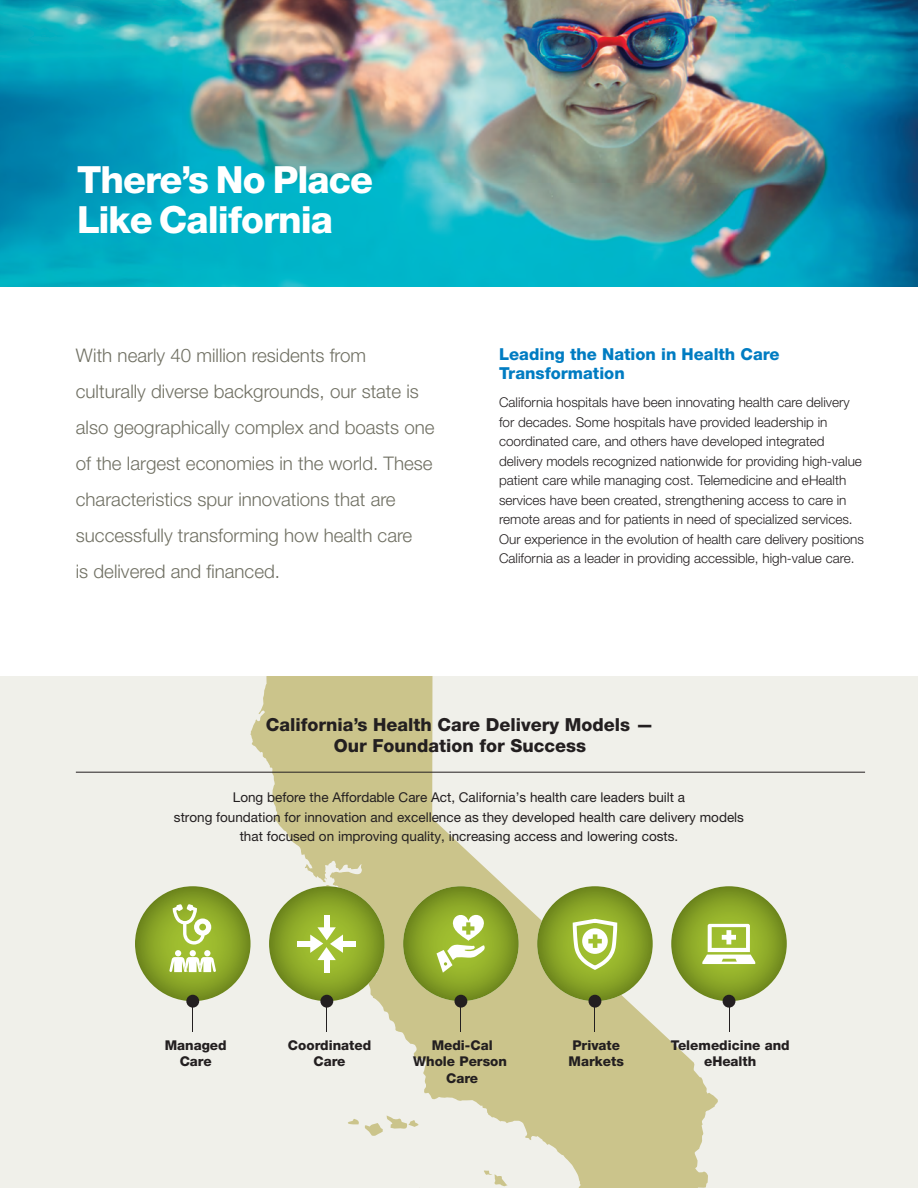
<style>
.page{position:relative;width:918px;height:1188px;background:#fff}
.page>*{position:absolute;margin:0;border:0;box-sizing:border-box;transform-origin:0 0}
.t1{font:800 37.5px/40.5px "Helvetica Neue LT Pro";letter-spacing:-.025em;color:#fff}
.t2{font:300 18.75px/36px "Helvetica Neue LT Pro";color:#707063}
.t3{font:800 18px/21px "Helvetica Neue LT Pro";color:#231f20;text-align:center}
.t4{font:800 16.5px/19.5px "Helvetica Neue LT Pro";color:#007cc2}
.t5{font:300 13.5px/19.5px "Helvetica Neue LT Pro";color:#231f20}
.t6{font:13.5px/19.5px "Helvetica Neue LT Pro";color:#231f20;text-align:center}
.t7{font:800 13.5px/16.5px "Helvetica Neue LT Pro";color:#231f20;text-align:center}
</style>
<div class="page">
<div style="left:0;top:676px;width:918px;height:512px;background:#f0f0ea"></div>
<svg style="left:250px;top:676px;width:468px;height:512px"></svg>
<svg style="left:348px;top:1119px;width:11px;height:5px"></svg>
<svg style="left:365px;top:1115px;width:54px;height:21px"></svg>
<svg style="left:410px;top:1187px;width:13px;height:1px"></svg>
<svg style="left:483px;top:1170px;width:25px;height:16px"></svg>
<svg style="left:537px;top:886px;width:116px;height:115px;background:#849f27"></svg>
<svg style="left:269px;top:886px;width:116px;height:115px;background:#a1b555"></svg>
<svg style="left:573px;top:919px;width:44px;height:51px;background:#c7d888"></svg>
<div style="left:589px;top:995px;width:12px;height:13px;background:#231f20;border-radius:50%"></div>
<hr style="left:595px;top:1001px;width:1px;height:30px;background:#231f20">
<svg style="left:671px;top:886px;width:116px;height:115px;background:#859f27"></svg>
<svg style="left:702px;top:924px;width:53px;height:40px;background:#cbdb91"></svg>
<div style="left:723px;top:995px;width:12px;height:13px;background:#231f20;border-radius:50%"></div>
<hr style="left:729px;top:1001px;width:1px;height:30px;background:#231f20">
<div style="left:320px;top:995px;width:13px;height:13px;background:#231f20;border-radius:50%"></div>
<hr style="left:327px;top:1001px;width:1px;height:30px;background:#231f20">
<svg style="left:135px;top:886px;width:116px;height:115px;background:#829d27"></svg>
<div style="left:186px;top:995px;width:13px;height:13px;background:#231f20;border-radius:50%"></div>
<hr style="left:193px;top:1001px;width:1px;height:30px;background:#231f20">
<svg style="left:403px;top:886px;width:116px;height:115px;background:#829d26"></svg>
<div style="left:454px;top:995px;width:13px;height:13px;background:#231f20;border-radius:50%"></div>
<hr style="left:461px;top:1001px;width:1px;height:30px;background:#231f20">
<svg style="left:437px;top:913px;width:49px;height:60px;background:#bcd074"></svg>
<svg style="left:169px;top:904px;width:47px;height:69px;background:#bdd078"></svg>
<img style="left:0;top:0;width:918px;height:287px">
<hr style="left:76px;top:772px;width:789px;height:1px;background:#231f20">
<h1 class="t1" style="left:77px;top:159px;width:297px">There’s No Place<br>Like California</h1>
<p class="t2" style="left:76px;top:336px;width:360px">With nearly 40 million residents from culturally diverse backgrounds, our state is also geographically complex and boasts one of the largest economies in the world. These characteristics spur innovations that are successfully transforming how health care<br>is delivered and financed.</p>
<p class="t4" style="left:499px;top:344px;width:282px">Leading the Nation in Health Care<br>Transformation</p>
<p class="t5" style="left:499px;top:392px;width:366px">California hospitals have been innovating health care delivery for decades. Some hospitals have provided leadership in coordinated care, and others have developed integrated delivery models recognized nationwide for providing high-value patient care while managing cost. Telemedicine and eHealth services have been created, strengthening access to care in remote areas and for patients in need of specialized services.<br>Our experience in the evolution of health care delivery positions California as a leader in providing accessible, high-value care.</p>
<h3 class="t3" style="left:266px;top:714px;width:390px">California’s Health Care Delivery Models —<br>Our Foundation for Success</h3>
<p class="t6" style="left:174px;top:787px;width:572px">Long before the Affordable Care Act, California’s health care leaders built a<br>strong foundation for innovation and excellence as they developed health care delivery models that focused on improving quality, increasing access and lowering costs.</p>
<p class="t7" style="left:165px;top:1037px;width:64px">Managed<br>Care</p>
<p class="t7" style="left:288px;top:1037px;width:85px">Coordinated<br>Care</p>
<p class="t7" style="left:569px;top:1037px;width:57px;text-align:left">Private<br>Markets</p>
<p class="t7" style="left:671px;top:1037px;width:121px">Telemedicine and eHealth</p>
<p class="t7" style="left:413px;top:1037px;width:95px">Medi-Cal<br>Whole Person<br>Care</p>
</div>
